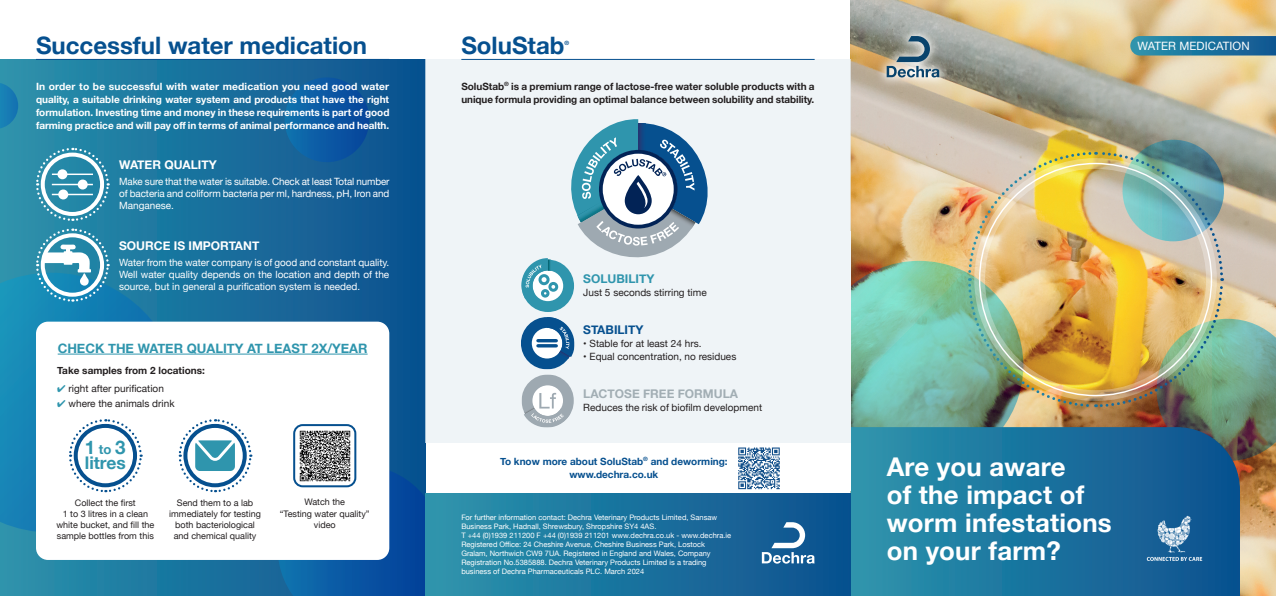
<style>
.page{position:relative;width:1276px;height:596px;background:#fff}
.page>*{position:absolute;margin:0;border:0;box-sizing:border-box;transform-origin:0 0}
.t1{font:700 25.8px/27.9px "Helvetica Neue";letter-spacing:.01em;color:#fff}
.t2{font:700 24px "Helvetica Neue";color:#06508f}
.t3{font:700 18.7px "Helvetica Neue";color:#2f95ad}
.t4{font:700 17.4px "Helvetica Neue";color:#2f95ad}
.t5{font:700 13px "Helvetica Neue";color:#2f95ad}
.t6{font:700 12px "Helvetica Neue";color:#fff}
.t7{font:700 12px "Helvetica Neue";color:#a2aeb4}
.t8{font:700 12px "Helvetica Neue";color:#2f95ad}
.t9{font:700 12px "Helvetica Neue";color:#06508f}
.t10{font:11.5px "Helvetica Neue";letter-spacing:.01em;color:#fff}
.t11{font:10px/12px "Helvetica Neue";color:#fff;text-align:justify}
.t12{font:700 10px/13px "Helvetica Neue";color:#fff;text-align:justify}
.t13{font:700 10px/13px "Helvetica Neue";color:#231f20}
.t14{font:10px "Helvetica Neue";color:#231f20}
.t15{font:700 10px/13px "Helvetica Neue";color:#06508f;text-align:center}
.t16{font:9px/11px "Helvetica Neue";color:#231f20;text-align:center}
.t17{font:7.5px/9px "Helvetica Neue";color:#fff}
.t18{font:700 5.8px "Helvetica Neue";color:#06508f}
.s1{color:#2f95ad}
.s2{font-size:13.1px}
</style>
<div class="page">
<img style="left:850px;top:0;width:426px;height:595px">
<svg style="left:814px;top:261px;width:209px;height:208px;background:#79c4ad"></svg>
<svg style="left:1122px;top:140px;width:102px;height:101px"></svg>
<svg style="left:1130px;top:36px;width:146px;height:19px;background:#20759e"></svg>
<svg style="left:850px;top:427px;width:390px;height:168px;background:#1c749e"></svg>
<img style="left:1146px;top:514px;width:56px;height:46px">
<img style="left:966px;top:150px;width:310px;height:310px">
<div style="left:974px;top:158px;width:242px;height:242px;border:11px solid #fff;border-radius:50%"></div>
<div style="left:0;top:60px;width:425px;height:535px;background:linear-gradient(to right,#2b92ac,#0b508f)"></div>
<svg style="left:277px;top:465px;width:149px;height:130px;background:#0b54a0"></svg>
<div style="left:285px;top:77px;width:84px;height:85px;background:linear-gradient(to right,#1071ae,#07439b);border-radius:50%"></div>
<svg style="left:0;top:82px;width:18px;height:47px"></svg>
<svg style="left:0;top:272px;width:181px;height:260px;background:#1885b2"></svg>
<svg style="left:35px;top:146px;width:75px;height:157px"></svg>
<div style="left:41px;top:233px;width:63px;height:63px;border:4px solid #fff;border-radius:50%"></div>
<div style="left:36px;top:321px;width:353px;height:238px;background:#fff;border-radius:12px"></div>
<hr style="left:58px;top:353px;width:309px;height:1px;background:#2f95ad">
<svg style="left:69px;top:419px;width:74px;height:74px"></svg>
<div style="left:74px;top:423px;width:63px;height:64px;border:4px solid #06508f;border-radius:50%"></div>
<svg style="left:178px;top:419px;width:75px;height:74px"></svg>
<div style="left:183px;top:423px;width:64px;height:64px;border:4px solid #06508f;border-radius:50%"></div>
<img style="left:294px;top:425px;width:61px;height:61px">
<div style="left:293px;top:424px;width:63px;height:63px;border:2px solid #06508f;border-radius:9px"></div>
<hr style="left:36px;top:59px;width:353px;height:1px;background:#06508f">
<div style="left:425px;top:60px;width:425px;height:383px;background:#e9f0f4"></div>
<hr style="left:461px;top:59px;width:353px;height:1px;background:#06508f">
<svg style="left:521px;top:119px;width:187px;height:308px"></svg>
<svg style="left:875px;top:25px;width:75px;height:63px;background:#b2ac9c"></svg>
<svg style="left:886px;top:36px;width:53px;height:41px;background:#889699"></svg>
<img style="left:738px;top:447px;width:42px;height:43px">
<div style="left:425px;top:493px;width:425px;height:102px;background:linear-gradient(to right,#2c94ac,#0b508f)"></div>
<svg style="left:762px;top:522px;width:52px;height:41px"></svg>
<h2 class="t2" style="left:36px;top:26px;width:333px">Successful water medication</h2>
<p class="t12" style="left:36px;top:80px;width:355px">In order to be successful with water medication you need good water quality, a suitable drinking water system and products that have the right formulation. Investing time and money in these requirements is part of good farming practice and will pay off in terms of animal performance and health.</p>
<h3 class="t6" style="left:119px;top:155px;width:99px">WATER QUALITY</h3>
<h3 class="t11" style="left:119px;top:176px;width:272px">Make sure that the water is suitable. Check at least Total number of bacteria and coliform bacteria per ml, hardness, pH, Iron and Manganese.</h3>
<h3 class="t6" style="left:119px;top:236px;width:142px">SOURCE IS IMPORTANT</h3>
<h3 class="t11" style="left:119px;top:256px;width:272px">Water from the water company is of good and constant quality.<br>Well water quality depends on the location and depth of the source, but in general a purification system is needed.</h3>
<h3 class="t5" style="left:58px;top:338px;width:311px">CHECK THE WATER QUALITY AT LEAST 2X/YEAR</h3>
<h3 class="t13" style="left:57px;top:364px;width:149px">Take samples from 2 locations:</h3>
<h3 class="t14" style="left:57px;top:381px;width:108px"><span class="s1">✔</span> right after purification</h3>
<h3 class="t14" style="left:57px;top:395px;width:119px"><span class="s1">✔</span> where the animals drink</h3>
<h3 class="t3" style="left:85px;top:432px;width:42px">1 <span class="s2">to</span> 3</h3>
<h3 class="t4" style="left:85px;top:449px;width:42px">litres</h3>
<p class="t16" style="left:56px;top:497px;width:100px">Collect the first<br>1 to 3 litres in a clean white bucket, and fill the sample bottles from this</p>
<p class="t16" style="left:169px;top:497px;width:93px">Send them to a lab immediately for testing both bacteriological and chemical quality</p>
<p class="t16" style="left:280px;top:497px;width:91px">Watch the<br>“Testing water quality” video</p>
<h2 class="t2" style="left:461px;top:26px;width:105px">SoluStab</h2>
<p class="t18" style="left:564px;top:39px;width:6px">®</p>
<h3 class="t13" style="left:461px;top:80px;width:355px">SoluStab<sup>®</sup> is a premium range of lactose-free water soluble products with a unique formula providing an optimal balance between solubility and stability.</h3>
<h3 class="t8" style="left:583px;top:268px;width:73px">SOLUBILITY</h3>
<h3 class="t14" style="left:583px;top:284px;width:125px">Just 5 seconds stirring time</h3>
<h3 class="t9" style="left:583px;top:320px;width:62px">STABILITY</h3>
<h3 class="t14" style="left:583px;top:336px;width:120px">• Stable for at least 24 hrs.</h3>
<h3 class="t14" style="left:583px;top:349px;width:154px">• Equal concentration, no residues</h3>
<h3 class="t7" style="left:583px;top:384px;width:156px">LACTOSE FREE FORMULA</h3>
<h3 class="t14" style="left:583px;top:400px;width:180px">Reduces the risk of biofilm development</h3>
<h3 class="t15" style="left:500px;top:454px;width:229px">To know more about SoluStab<sup>®</sup> and deworming: www.dechra.co.uk</h3>
<p class="t17" style="left:461px;top:513px;width:271px">For further information contact: Dechra Veterinary Products Limited, Sansaw Business Park, Hadnall, Shrewsbury, Shropshire SY4 4AS.<br>T +44 (0)1939 211200 F +44 (0)1939 211201 www.dechra.co.uk - www.dechra.ie Registered Office: 24 Cheshire Avenue, Cheshire Business Park, Lostock Gralam, Northwich CW9 7UA. Registered in England and Wales, Company Registration No.5385888. Dechra Veterinary Products Limited is a trading business of Dechra Pharmaceuticals PLC. March 2024</p>
<h3 class="t10" style="left:1137px;top:37px;width:114px">WATER MEDICATION</h3>
<h1 class="t1" style="left:886px;top:453px;width:227px">Are you aware<br>of the impact of worm infestations on your farm?</h1>
</div>
